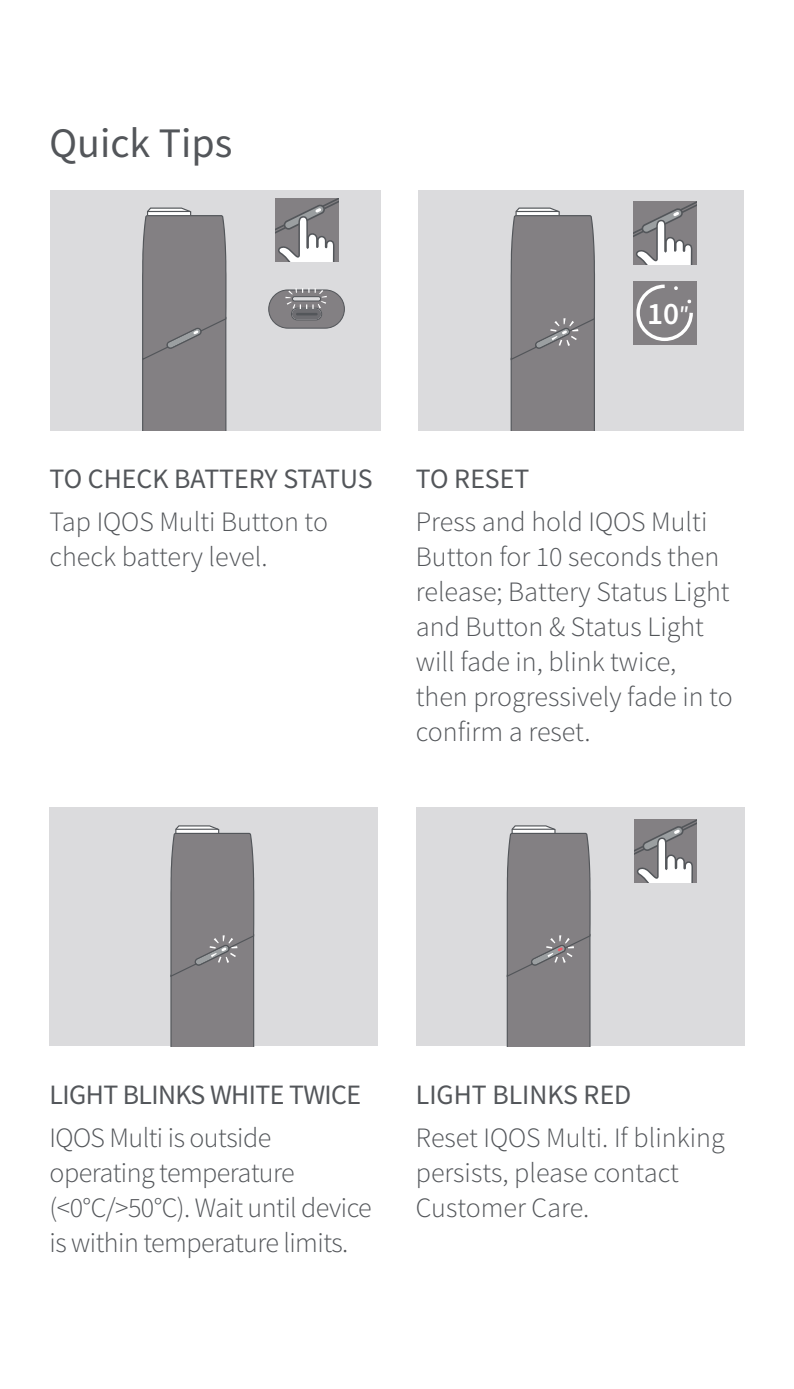
<style>
.page{position:relative;width:794px;height:1389px;background:#fff}
.page>*{position:absolute;margin:0;border:0;box-sizing:border-box;transform-origin:0 0}
.t1{font:42px "Source Sans Pro";color:#53565a}
.t2{font:600 31.15px "Source Sans Pro";color:#fff}
.t3{font:300 28px/35px "Source Sans Pro";color:#53565a}
.t4{font:300 28px/35px "Source Sans Pro";letter-spacing:-.02em;color:#53565a}
.t5{font:28px "Source Sans Pro";letter-spacing:-.015em;color:#53565a}
.s1{font-size:19.95px}
</style>
<div class="page">
<div style="left:418px;top:190px;width:326px;height:240px;background:#dbdbdd"></div>
<svg style="left:633px;top:202px;width:63px;height:63px;background:#9b9a9d"></svg>
<svg style="left:633px;top:281px;width:63px;height:63px;background:#918e91"></svg>
<svg style="left:510px;top:207px;width:85px;height:223px;background:#858386"></svg>
<div style="left:50px;top:190px;width:330px;height:240px;background:#dbdbdd"></div>
<svg style="left:142px;top:207px;width:85px;height:223px;background:#858285"></svg>
<hr style="left:147px;top:211px;width:43px;height:1px;background:#53565a">
<svg style="left:275px;top:198px;width:63px;height:63px;background:#9b9a9c"></svg>
<svg style="left:268px;top:288px;width:77px;height:41px"></svg>
<div style="left:416px;top:807px;width:328px;height:239px;background:#dbdbdd"></div>
<svg style="left:634px;top:820px;width:63px;height:62px;background:#9b9a9c"></svg>
<svg style="left:506px;top:825px;width:85px;height:221px;background:#868386"></svg>
<div style="left:50px;top:807px;width:328px;height:239px;background:#dbdbdd"></div>
<svg style="left:170px;top:825px;width:85px;height:221px;background:#868386"></svg>
<h1 class="t1" style="left:50px;top:117px;width:184px">Quick Tips</h1>
<p class="t2" style="left:647px;top:294px;width:43px">10<span class="s1">″</span></p>
<p class="t5" style="left:50px;top:461px;width:324px">TO CHECK BATTERY STATUS</p>
<p class="t3" style="left:50px;top:504px;width:280px">Tap IQOS Multi Button to check battery level.</p>
<p class="t5" style="left:416px;top:461px;width:115px">TO RESET</p>
<p class="t3" style="left:416px;top:504px;width:318px">Press and hold IQOS Multi<br>Button for 10 seconds then release; Battery Status Light and Button &amp; Status Light will fade in, blink twice, then progressively fade in to confirm a reset.</p>
<p class="t5" style="left:50px;top:1077px;width:313px">LIGHT BLINKS WHITE TWICE</p>
<p class="t4" style="left:50px;top:1120px;width:324px">IQOS Multi is outside operating temperature<br>(&lt;0° &gt;/C 50° . )C Wait until device is within temperature limits.</p>
<p class="t5" style="left:416px;top:1077px;width:217px">LIGHT BLINKS RED</p>
<p class="t3" style="left:416px;top:1120px;width:310px">Reset IQOS Multi If. blinking persists, please contact<br>Customer Care.</p>
</div>
